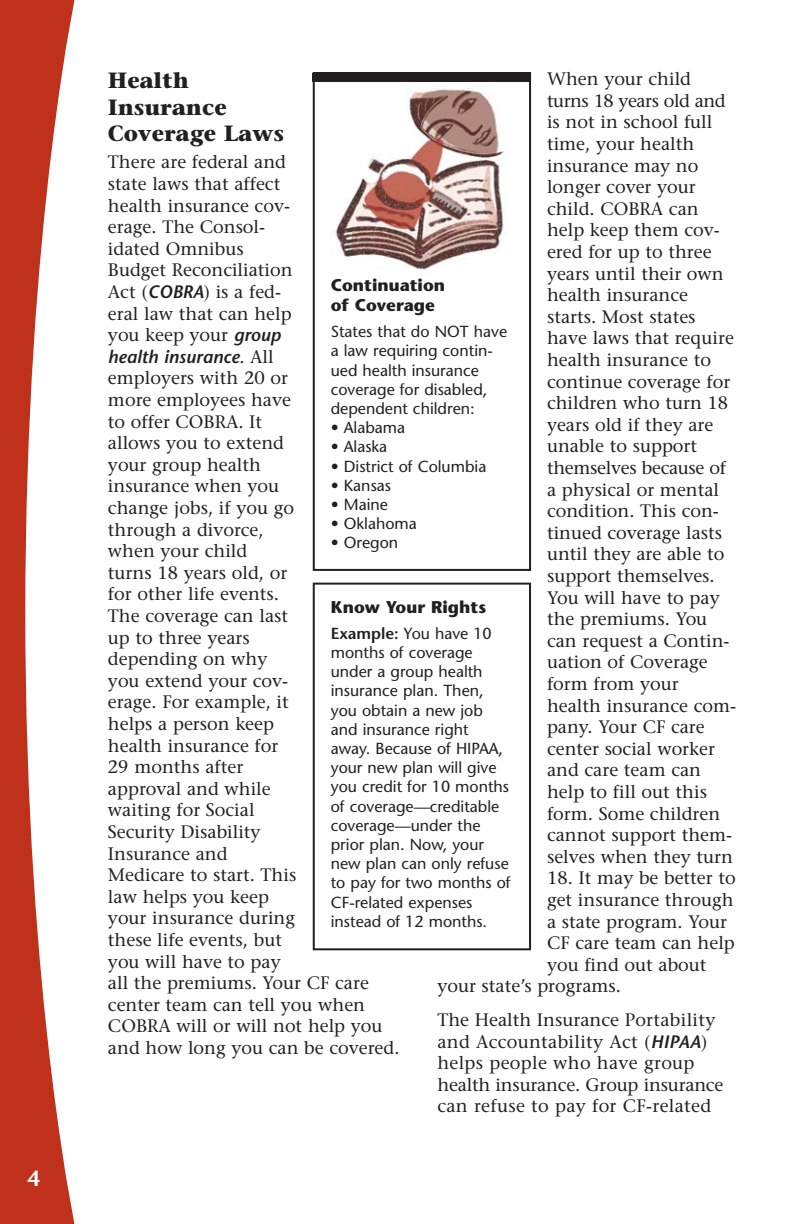
<style>
.page{position:relative;width:792px;height:1224px;background:#fff}
.page>*{position:absolute;margin:0;border:0;box-sizing:border-box;transform-origin:0 0}
.t1{font:700 22px/26.4px "Stone Serif";color:#231f20}
.t2{font:600 22px "Stone Sans";color:#fff}
.t3{font:18px/21.6px "Stone Serif";color:#231f20}
.t4{font:italic 600 18px "Stone Sans";color:#231f20}
.t5{font:700 17px/20.4px "Stone Sans";color:#231f20}
.t6{font:16px/19.2px "Stone Sans";color:#231f20}
.s1{font-family:"Stone Sans";font-weight:600;font-style:italic}
.s2{font-family:"Stone Serif";font-weight:400;font-style:normal}
.s3{font-weight:600}
</style>
<div class="page">
<svg style="left:0;top:0;width:75px;height:1224px;fill:#bf311a"></svg>
<div style="left:313px;top:583px;width:218px;height:367px;border:2px solid #231f20"></div>
<div style="left:313px;top:72px;width:218px;height:499px;border:2px solid #231f20"></div>
<img style="left:334px;top:88px;width:172px;height:182px">
<div style="left:313px;top:74px;width:218px;height:8px;background:#231f20"></div>
<p class="t2" style="left:27px;top:1170px;width:14px">4</p>
<p class="t1" style="left:108px;top:70px;width:178px">Health<br>Insurance<br>Coverage Laws</p>
<p class="t3" style="left:108px;top:153px;width:186px">There are federal and state laws that affect health insurance cov&shy;erage. The Consol&shy;idated Omnibus<br>Budget Reconciliation<br>Act (<span class="s1">COBRA</span>) is a fed&shy;eral law that can help you keep your <span class="s1">group</span></p>
<p class="t4" style="left:108px;top:350px;width:167px">health insurance<span class="s2">. All</span></p>
<p class="t3" style="left:108px;top:369px;width:293px">employers with 20 or<br>more employees have<br>to offer COBRA. It<br>allows you to extend<br>your group health<br>insurance when you<br>change jobs, if you go<br>through a divorce,<br>when your child<br>turns 18 years old, or<br>for other life events.<br>The coverage can last<br>up to three years<br>depending on why<br>you extend your cov-<br>erage. For example, it<br>helps a person keep<br>health insurance for<br>29 months after<br>approval and while<br>waiting for Social<br>Security Disability<br>Insurance and<br>Medicare to start. This<br>law helps you keep<br>your insurance during<br>these life events, but<br>you will have to pay<br>all the premiums. Your CF care center team can tell you when<br>COBRA will or will not help you and how long you can be covered.</p>
<p class="t3" style="left:547px;top:70px;width:191px">When your child turns 18 years old and is not in school full time, your health insurance may no longer cover your child. COBRA can help keep them cov&shy;ered for up to three years until their own health insurance starts. Most states have laws that require health insurance to continue coverage for children who turn 18 years old if they are unable to support themselves because of a physical or mental condition. This con&shy;tinued coverage lasts until they are able to support themselves.<br>You will have to pay the premiums. You can request a Contin&shy;uation of Coverage form from your health insurance com&shy;pany. Your CF care center social worker and care team can help to fill out this form. Some children cannot support them&shy;selves when they turn</p>
<p class="t3" style="left:547px;top:869px;width:190px">18. It may be better to</p>
<p class="t3" style="left:547px;top:891px;width:188px">get insurance through</p>
<p class="t3" style="left:547px;top:912px;width:181px">a state program. Your</p>
<p class="t3" style="left:547px;top:934px;width:189px">CF care team can help</p>
<p class="t3" style="left:547px;top:956px;width:161px">you find out about</p>
<p class="t3" style="left:437px;top:977px;width:185px">your state’s programs.</p>
<p class="t3" style="left:437px;top:1011px;width:288px">The Health Insurance Portability and Accountability Act (<span class="s1">HIPAA</span>) helps people who have group health insurance. Group insurance can refuse to pay for CF-related</p>
<p class="t5" style="left:331px;top:277px;width:116px">Continuation of Coverage</p>
<p class="t6" style="left:331px;top:324px;width:178px">States that do NOT have a law requiring contin&shy;ued health insurance coverage for disabled, dependent children:</p>
<p class="t6" style="left:331px;top:420px;width:76px">• Alabama</p>
<p class="t6" style="left:331px;top:439px;width:58px">• Alaska</p>
<p class="t6" style="left:331px;top:458px;width:157px">• District of Columbia</p>
<p class="t6" style="left:331px;top:477px;width:62px">• Kansas</p>
<p class="t6" style="left:331px;top:496px;width:59px">• Maine</p>
<p class="t6" style="left:331px;top:516px;width:88px">• Oklahoma</p>
<p class="t6" style="left:331px;top:535px;width:69px">• Oregon</p>
<p class="t5" style="left:331px;top:599px;width:157px">Know Your Rights</p>
<p class="t6" style="left:331px;top:625px;width:181px"><span class="s3">Example:</span> You have 10 months of coverage under a group health insurance plan. Then, you obtain a new job and insurance right away. Because of HIPAA, your new plan will give you credit for 10 months of coverage—creditable coverage—under the prior plan. Now, your new plan can only refuse to pay for two months of<br>CF-related expenses instead of 12 months.</p>
</div>
